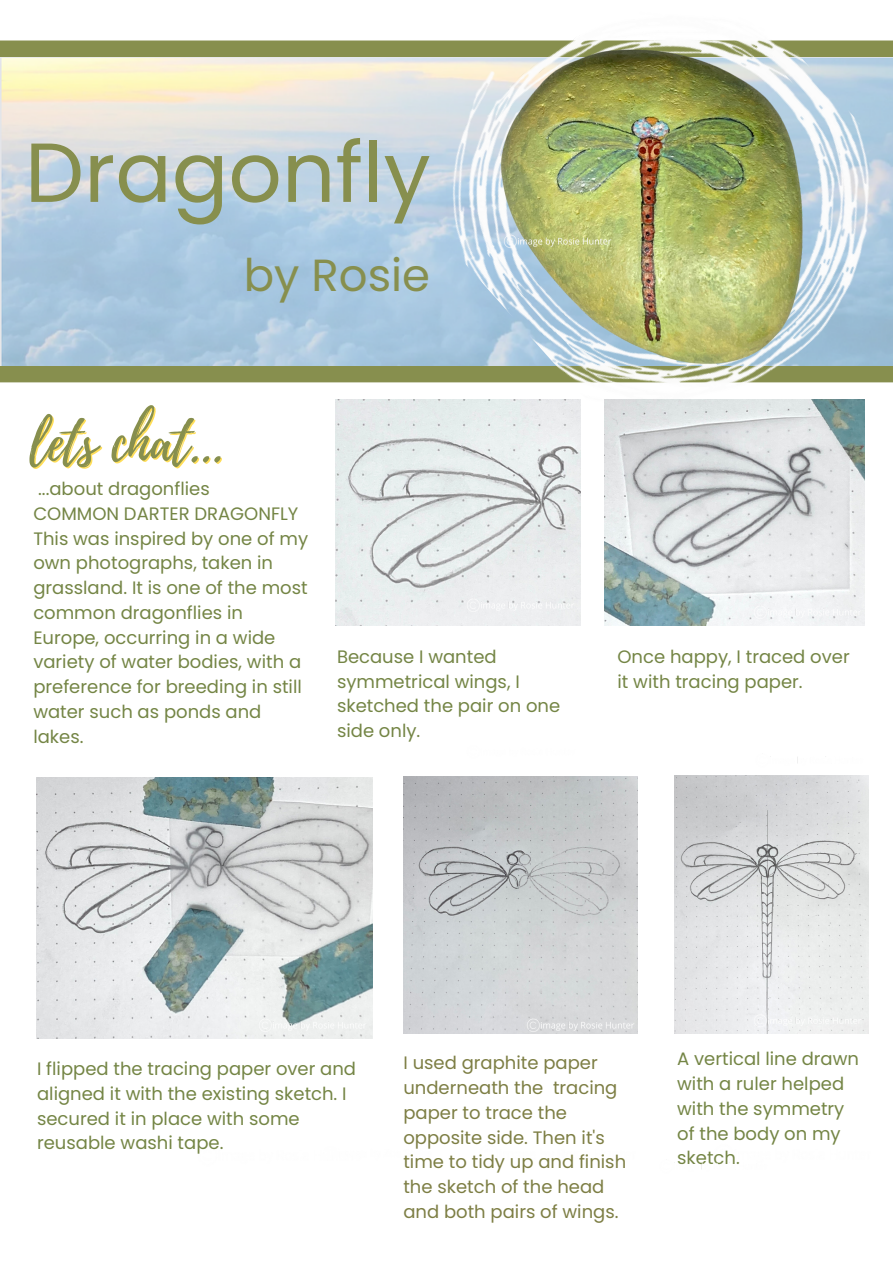
<style>
.page{position:relative;width:893px;height:1264px;background:#fff}
.page>*{position:absolute;margin:0;border:0;box-sizing:border-box;transform-origin:0 0}
.t1{font:83.55px "Poppins";color:#878f4e}
.t2{font:52.05px "Playlist Script";color:#878f4e}
.t3{font:45px "Poppins";color:#878f4e}
.t4{font:18px/24.8px "Poppins";color:#748545}
.t5{font:18px/24.8px "Poppins";color:#7d7e44}
</style>
<div class="page">
<div style="left:0;top:40px;width:380px;height:342px;background:#878f4e"></div>
<img style="left:0;top:57px;width:380px;height:308px">
<img style="left:380px;top:40px;width:485px;height:439px">
<img style="left:413px;top:40px;width:479px;height:405px">
<img style="left:335px;top:399px;width:245px;height:226px">
<img style="left:604px;top:399px;width:260px;height:226px">
<img style="left:489px;top:40px;width:328px;height:389px">
<img style="left:503px;top:231px;width:110px;height:17px">
<img style="left:674px;top:775px;width:193px;height:258px">
<img style="left:36px;top:777px;width:336px;height:261px">
<img style="left:403px;top:776px;width:234px;height:257px">
<img style="left:258px;top:1015px;width:109px;height:17px">
<img style="left:526px;top:1015px;width:109px;height:17px">
<div style="left:753px;top:1011px;width:109px;height:16px;background:#f0f1f1"></div>
<div style="left:753px;top:603px;width:109px;height:17px;background:#f2f4f6"></div>
<img style="left:466px;top:595px;width:109px;height:17px">
<h1 class="t1" style="left:25px;top:114px;width:407px">Dragonfly</h1>
<h3 class="t3" style="left:244px;top:244px;width:188px">by Rosie</h3>
<h2 class="t2" style="left:29px;top:405px;width:196px">lets chat...</h2>
<p class="t4" style="left:33px;top:476px;width:276px">...about dragonflies<br>COMMON DARTER DRAGONFLY<br>This was inspired by one of my own photographs, taken in grassland. It is one of the most common dragonflies in<br>Europe, occurring in a wide variety of water bodies, with a preference for breeding in still water such as ponds and lakes.</p>
<p class="t4" style="left:337px;top:644px;width:225px">Because I wanted symmetrical wings, I sketched the pair on one side only.</p>
<p class="t4" style="left:617px;top:644px;width:234px">Once happy, I traced over it with tracing paper.</p>
<p class="t4" style="left:37px;top:1056px;width:320px">I flipped the tracing paper over and aligned it with the existing sketch. I secured it in place with some reusable washi tape.</p>
<p class="t5" style="left:403px;top:1050px;width:224px">I used graphite paper underneath the tracing paper to trace the opposite side. Then it's time to tidy up and finish the sketch of the head and both pairs of wings.</p>
<p class="t4" style="left:677px;top:1046px;width:183px">A vertical line drawn with a ruler helped with the symmetry of the body on my sketch.</p>
</div>
